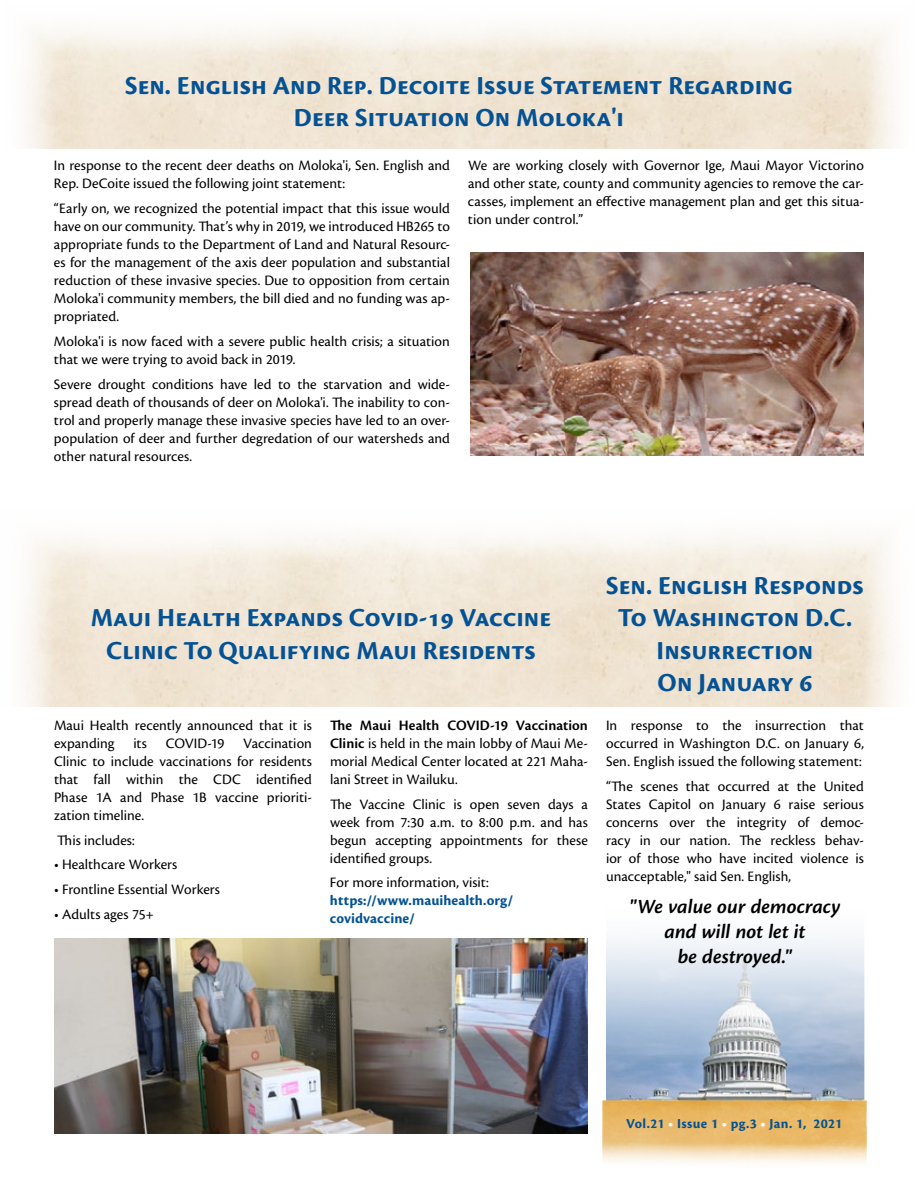
<style>
.page{position:relative;width:918px;height:1188px;background:#fff}
.page>*{position:absolute;margin:0;border:0;box-sizing:border-box;transform-origin:0 0}
.t1{font:700 27px/32.4px "Cronos Pro";color:#045293;text-align:center}
.t2{font:italic 600 21px/25.2px "Cronos Pro";color:#000;text-align:center}
.t3{font:15px/18px "Cronos Pro";letter-spacing:.005em;color:#000;text-align:justify}
.t4{font:700 15px/18px "Cronos Pro";color:#045293}
.t5{font:700 14.25px "Cronos Pro";color:#045293}
.s1{font-weight:600}
.s2{color:#fff}
</style>
<div class="page">
<img style="left:471px;top:253px;width:393px;height:203px">
<img style="left:54px;top:938px;width:534px;height:196px">
<img style="left:606px;top:938px;width:258px;height:159px">
<img style="left:603px;top:1097px;width:264px;height:66px">
<h1 class="t1" style="left:125px;top:70px;width:669px">Sen. English And Rep. Decoite Issue Statement Regarding<br>Deer Situation On Moloka'i</h1>
<p class="t3" style="left:54px;top:157px;width:397px">In response to the recent deer deaths on Moloka'i, Sen. English and<br>Rep. DeCoite issued the following joint statement:</p>
<p class="t3" style="left:54px;top:200px;width:398px">“Early on, we recognized the potential impact that this issue would have on our community. That’s why in 2019, we introduced HB265 to appropriate funds to the Department of Land and Natural Resourc&shy;es for the management of the axis deer population and substantial reduction of these invasive species. Due to opposition from certain Moloka'i community members, the bill died and no funding was ap&shy;propriated.</p>
<p class="t3" style="left:54px;top:332px;width:397px">Moloka'i is now faced with a severe public health crisis; a situation that we were trying to avoid back in 2019.</p>
<p class="t3" style="left:54px;top:375px;width:398px">Severe drought conditions have led to the starvation and wide&shy;spread death of thousands of deer on Moloka'i. The inability to con&shy;trol and properly manage these invasive species have led to an over&shy;population of deer and further degredation of our watersheds and other natural resources.</p>
<p class="t3" style="left:468px;top:157px;width:398px">We are working closely with Governor Ige, Maui Mayor Victorino and other state, county and community agencies to remove the car&shy;casses, implement an effective management plan and get this situa&shy;tion under control.”</p>
<h1 class="t1" style="left:91px;top:602px;width:462px">Maui Health Expands Covid-19 Vaccine<br>Clinic To Qualifying Maui Residents</h1>
<p class="t3" style="left:54px;top:716px;width:260px">Maui Health recently announced that it is expanding</p>
<p class="t3" style="left:54px;top:734px;width:260px;text-indent:189px">Vaccination Clinic to include vaccinations for residents that fall within the CDC identified Phase 1A and Phase 1B vaccine prioriti&shy;zation timeline.</p>
<p class="t3" style="left:57px;top:831px;width:79px">This includes:</p>
<p class="t3" style="left:54px;top:856px;width:125px">• Healthcare Workers</p>
<p class="t3" style="left:54px;top:880px;width:168px">• Frontline Essential Workers</p>
<p class="t3" style="left:54px;top:905px;width:102px">• Adults ages 75+</p>
<p class="t3" style="left:133px;top:734px;width:15px">its</p>
<p class="t3" style="left:166px;top:734px;width:60px">COVID-19</p>
<p class="t3" style="left:330px;top:716px;width:260px"><span class="s1">The Maui Health COVID-19 Vaccination Clinic</span> is held in the main lobby of Maui Me&shy;morial Medical Center located at 221 Maha&shy;lani Street in Wailuku.</p>
<p class="t3" style="left:330px;top:795px;width:260px">The Vaccine Clinic is open seven days a week from 7:30 a.m. to 8:00 p.m. and has begun accepting appointments for these identified groups.</p>
<p class="t3" style="left:330px;top:874px;width:160px">For more information, visit:</p>
<p class="t4" style="left:330px;top:892px;width:185px">https://www.mauihealth.org/ covidvaccine/</p>
<h1 class="t1" style="left:606px;top:570px;width:259px">Sen. English Responds<br>To Washington D.C.<br>Insurrection<br>On January 6</h1>
<p class="t3" style="left:606px;top:716px;width:260px">In response to the insurrection that occurred in Washington D.C. on January 6, Sen. English issued the following statement:</p>
<p class="t3" style="left:606px;top:777px;width:260px">“The scenes that occurred at the United States Capitol on January 6 raise serious concerns over the integrity of democ&shy;racy in our nation. The reckless behav&shy;ior of those who have incited violence is unacceptable," said Sen. English,</p>
<h2 class="t2" style="left:630px;top:894px;width:212px">"We value our democracy and will not let it<br>be destroyed."</h2>
<p class="t5" style="left:626px;top:1116px;width:218px">Vol.21 <span class="s2">•</span> Issue 1 <span class="s2">•</span> pg.3 <span class="s2">•</span> Jan. 1, 2021</p>
</div>
